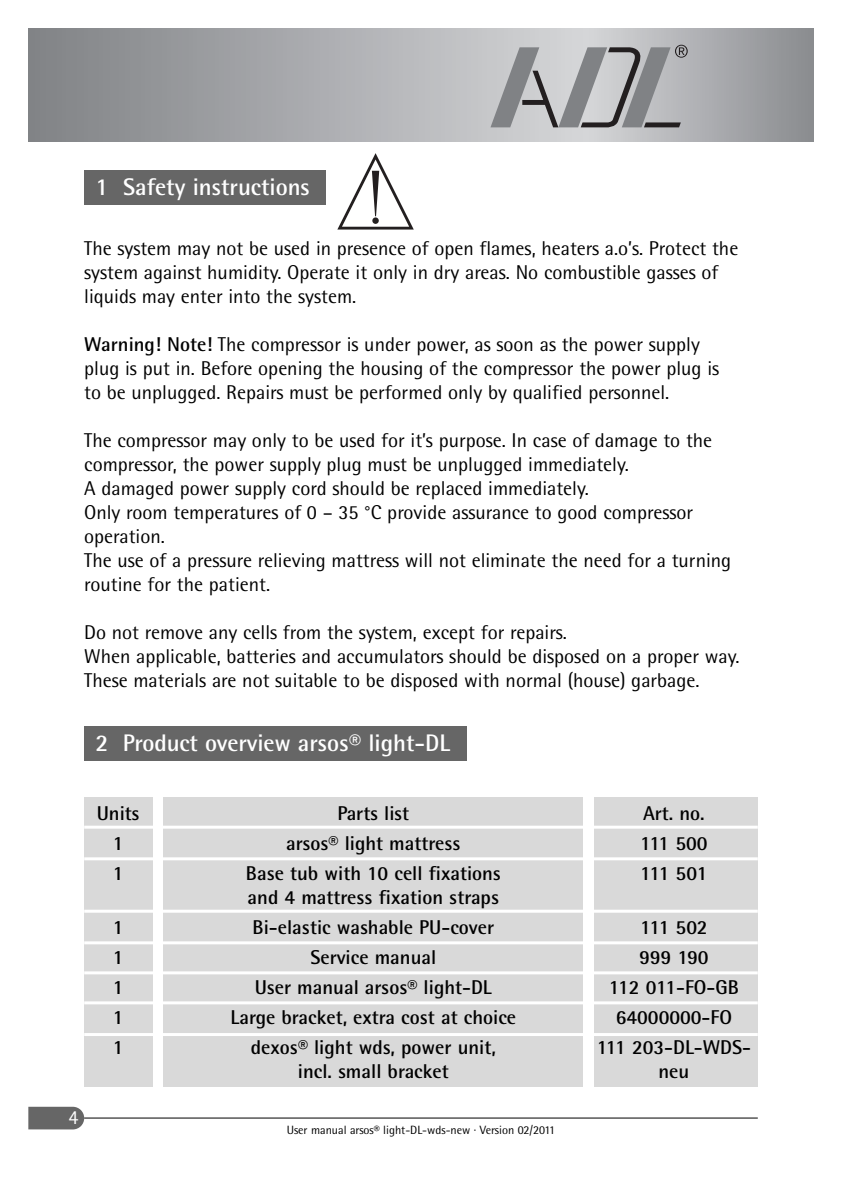
<style>
.page{position:relative;width:842px;height:1191px;background:#fff}
.page>*{position:absolute;margin:0;border:0;box-sizing:border-box;transform-origin:0 0}
.t1{font:700 24px "Rotis Semi Sans";color:#fff}
.t2{font:20px/24px "Rotis Semi Sans";color:#000}
.t3{font:700 20px "Rotis Semi Sans";color:#000}
.t4{font:20px "Rotis Semi Sans";color:#fff}
.t5{font:12px "Rotis Semi Sans";color:#000}
.s1{font-weight:700}
</style>
<div class="page">
<div style="left:84px;top:170px;width:242px;height:34px;background:#666"></div>
<svg style="left:337px;top:153px;width:77px;height:76px"></svg>
<div style="left:84px;top:727px;width:383px;height:34px;background:#666"></div>
<div style="left:84px;top:797px;width:68px;height:290px;background:#d9d9d9"></div>
<div style="left:594px;top:797px;width:164px;height:290px;background:#d9d9d9"></div>
<div style="left:164px;top:797px;width:419px;height:290px;background:#d9d9d9"></div>
<hr style="left:84px;top:857px;width:674px;height:3px;background:#fff">
<hr style="left:84px;top:825px;width:674px;height:3px;background:#fff">
<hr style="left:84px;top:909px;width:674px;height:3px;background:#fff">
<hr style="left:84px;top:941px;width:674px;height:3px;background:#fff">
<hr style="left:84px;top:971px;width:674px;height:3px;background:#fff">
<hr style="left:84px;top:1001px;width:674px;height:3px;background:#fff">
<hr style="left:84px;top:1033px;width:674px;height:3px;background:#fff">
<div style="left:28px;top:28px;width:559px;height:114px;background:linear-gradient(to right,#808285,#d5d6d8)"></div>
<div style="left:587px;top:28px;width:227px;height:114px;background:linear-gradient(to right,#d5d6d8,#898b8f)"></div>
<svg style="left:490px;top:45px;width:198px;height:82px;background:#a6a7a9"></svg>
<svg style="left:28px;top:1106px;width:56px;height:23px"></svg>
<hr style="left:84px;top:1117px;width:674px;height:1px;background:#000">
<p class="t1" style="left:96px;top:178px;width:216px">1 Safety instructions</p>
<p class="t2" style="left:84px;top:238px;width:656px">The system may not be used in presence of open flames, heaters a.o’s. Protect the system against humidity. Operate it only in dry areas. No combustible gasses of liquids may enter into the system.</p>
<p class="t2" style="left:84px;top:334px;width:636px"><span class="s1">Warning! Note!</span> The compressor is under power, as soon as the power supply plug is put in. Before opening the housing of the compressor the power plug is to be unplugged. Repairs must be performed only by qualified personnel.</p>
<p class="t2" style="left:84px;top:430px;width:648px">The compressor may only to be used for it’s purpose. In case of damage to the compressor, the power supply plug must be unplugged immediately.<br>A damaged power supply cord should be replaced immediately.<br>Only room temperatures of 0 – 35 °C provide assurance to good compressor operation.<br>The use of a pressure relieving mattress will not eliminate the need for a turning routine for the patient.</p>
<p class="t2" style="left:84px;top:622px;width:657px">Do not remove any cells from the system, except for repairs.<br>When applicable, batteries and accumulators should be disposed on a proper way.<br>These materials are not suitable to be disposed with normal (house) garbage.</p>
<p class="t1" style="left:96px;top:735px;width:356px">2 Product overview arsos® light-DL</p>
<p class="t4" style="left:69px;top:1110px;width:12px">4</p>
<p class="t3" style="left:97px;top:806px;width:44px">Units</p>
<p class="t3" style="left:337px;top:806px;width:73px">Parts list</p>
<p class="t3" style="left:643px;top:806px;width:63px">Art. no.</p>
<p class="t3" style="left:113px;top:836px;width:12px">1</p>
<p class="t3" style="left:286px;top:836px;width:176px">arsos® light mattress</p>
<p class="t3" style="left:640px;top:836px;width:69px">111 500</p>
<p class="t3" style="left:113px;top:866px;width:12px">1</p>
<p class="t3" style="left:246px;top:866px;width:256px">Base tub with 10 cell fixations</p>
<p class="t3" style="left:640px;top:866px;width:69px">111 501</p>
<p class="t3" style="left:248px;top:890px;width:253px">and 4 mattress fixation straps</p>
<p class="t3" style="left:113px;top:920px;width:12px">1</p>
<p class="t3" style="left:253px;top:920px;width:243px">Bi-elastic washable PU-cover</p>
<p class="t3" style="left:640px;top:920px;width:69px">111 502</p>
<p class="t3" style="left:113px;top:950px;width:12px">1</p>
<p class="t3" style="left:310px;top:950px;width:127px">Service manual</p>
<p class="t3" style="left:639px;top:950px;width:71px">999 190</p>
<p class="t3" style="left:113px;top:980px;width:12px">1</p>
<p class="t3" style="left:255px;top:980px;width:238px">User manual arsos® light-DL</p>
<p class="t3" style="left:609px;top:980px;width:131px">112 011-FO-GB</p>
<p class="t3" style="left:113px;top:1010px;width:12px">1</p>
<p class="t3" style="left:231px;top:1010px;width:287px">Large bracket, extra cost at choice</p>
<p class="t3" style="left:616px;top:1010px;width:118px">64000000-FO</p>
<p class="t3" style="left:113px;top:1040px;width:12px">1</p>
<p class="t3" style="left:251px;top:1040px;width:246px">dexos® light wds, power unit,</p>
<p class="t3" style="left:597px;top:1040px;width:156px">111 203-DL-WDS-</p>
<p class="t3" style="left:298px;top:1064px;width:152px">incl. small bracket</p>
<p class="t3" style="left:658px;top:1064px;width:32px">neu</p>
<p class="t5" style="left:287px;top:1126px;width:270px">User manual arsos® light-DL-wds-new · Version 02/2011</p>
</div>
